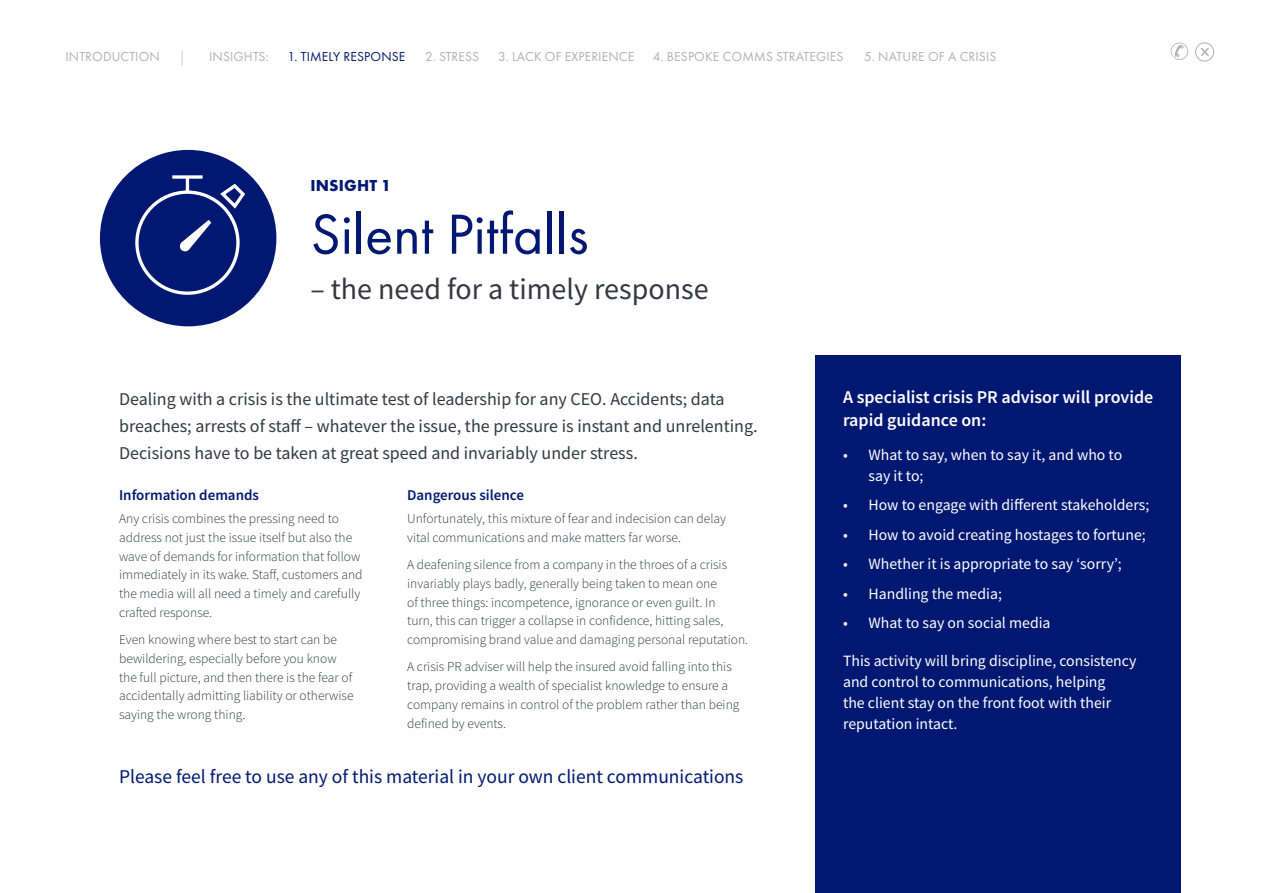
<style>
.page{position:relative;width:1263px;height:893px;background:#fff}
.page>*{position:absolute;margin:0;border:0;box-sizing:border-box;transform-origin:0 0}
.Copy{font:58.5px "Futura PT";color:#001871}
.Copy-2{font:30px "Source Sans Pro";color:#343741}
.Copy-3{font:19.5px "Source Sans Pro";color:#001871}
.Copy-4{font:18px/27px "Source Sans Pro";color:#343741}
.Copy-5{font:600 18px/22.5px "Source Sans Pro";color:#fff}
.Copy-6{font:700 16.5px "Futura PT";letter-spacing:.01em;color:#001871}
.Copy-7{font:15.75px/21px "Source Sans Pro";color:#fff}
.Copy-8{font:600 15px "Source Sans Pro";color:#001871}
.Copy-9{font:300 13.5px/18.8px "Source Sans Pro";color:#343741}
.t1{font:13.5px "Futura PT";letter-spacing:.01em;color:#b1b1b1}
.t2{font:13.5px "Futura PT";letter-spacing:.01em;color:#001871}
</style>
<div class="page">
<svg style="left:1171px;top:43px;width:17px;height:17px"></svg>
<div style="left:1195px;top:43px;width:19px;height:18px;border:1px solid #b1b1b1;border-radius:50%"></div>
<svg style="left:1200px;top:48px;width:9px;height:8px"></svg>
<div style="left:100px;top:150px;width:176px;height:176px;background:#001871;border-radius:50%"></div>
<svg style="left:135px;top:179px;width:110px;height:116px"></svg>
<svg style="left:172px;top:175px;width:31px;height:4px"></svg>
<div style="left:815px;top:355px;width:366px;height:538px;background:#001871"></div>
<svg style="left:182px;top:51px;width:1px;height:15px"></svg>
<p class="t1" style="left:65px;top:49px;width:96px">INTRODUCTION</p>
<p class="t1" style="left:209px;top:49px;width:61px">INSIGHTS:</p>
<p class="t2" style="left:288px;top:49px;width:119px">1. TIMELY RESPONSE</p>
<p class="t1" style="left:425px;top:49px;width:55px">2. STRESS</p>
<p class="t1" style="left:498px;top:49px;width:138px">3. LACK OF EXPERIENCE</p>
<p class="t1" style="left:653px;top:49px;width:192px">4. BESPOKE COMMS STRATEGIES</p>
<p class="t1" style="left:864px;top:49px;width:134px">5. NATURE OF A CRISIS</p>
<p class="Copy-6" style="left:310px;top:175px;width:82px">INSIGHT 1</p>
<p class="Copy" style="left:310px;top:200px;width:280px">Silent Pitfalls</p>
<p class="Copy-2" style="left:310px;top:270px;width:400px">– the need for a timely response</p>
<p class="Copy-4" style="left:119px;top:386px;width:640px">Dealing with a crisis is the ultimate test of leadership for any CEO. Accidents; data breaches; arrests of staff – whatever the issue, the pressure is instant and unrelenting.<br>Decisions have to be taken at great speed and invariably under stress.</p>
<p class="Copy-8" style="left:119px;top:485px;width:141px">Information demands</p>
<p class="Copy-9" style="left:119px;top:509px;width:245px">Any crisis combines the pressing need to address not just the issue itself but also the wave of demands for information that follow immediately in its wake. Staff, customers and the media will all need a timely and carefully crafted response.</p>
<p class="Copy-9" style="left:119px;top:630px;width:236px">Even knowing where best to start can be bewildering, especially before you know the full picture, and then there is the fear of accidentally admitting liability or otherwise saying the wrong thing.</p>
<p class="Copy-8" style="left:407px;top:485px;width:118px">Dangerous silence</p>
<p class="Copy-9" style="left:407px;top:509px;width:320px">Unfortunately, this mixture of fear and indecision can delay vital communications and make matters far worse.</p>
<p class="Copy-9" style="left:407px;top:555px;width:343px">A deafening silence from a company in the throes of a crisis invariably plays badly, generally being taken to mean one<br>of three things: incompetence, ignorance or even guilt. In<br>turn, this can trigger a collapse in confidence, hitting sales, compromising brand value and damaging personal reputation.</p>
<p class="Copy-9" style="left:407px;top:658px;width:334px">A crisis PR adviser will help the insured avoid falling into this trap, providing a wealth of specialist knowledge to ensure a company remains in control of the problem rather than being defined by events.</p>
<p class="Copy-3" style="left:119px;top:764px;width:626px">Please feel free to use any of this material in your own client communications</p>
<p class="Copy-5" style="left:843px;top:386px;width:312px">A specialist crisis PR advisor will provide rapid guidance on:</p>
<p class="Copy-7" style="left:868px;top:444px;width:255px;text-indent:-26px">• What to say, when to say it, and who to say it to;</p>
<p class="Copy-7" style="left:843px;top:494px;width:308px">• How to engage with different stakeholders;</p>
<p class="Copy-7" style="left:843px;top:524px;width:304px">• How to avoid creating hostages to fortune;</p>
<p class="Copy-7" style="left:843px;top:553px;width:280px">• Whether it is appropriate to say ‘sorry’;</p>
<p class="Copy-7" style="left:843px;top:583px;width:160px">• Handling the media;</p>
<p class="Copy-7" style="left:843px;top:612px;width:209px">• What to say on social media</p>
<p class="Copy-7" style="left:843px;top:650px;width:295px">This activity will bring discipline, consistency and control to communications, helping<br>the client stay on the front foot with their reputation intact.</p>
</div>
